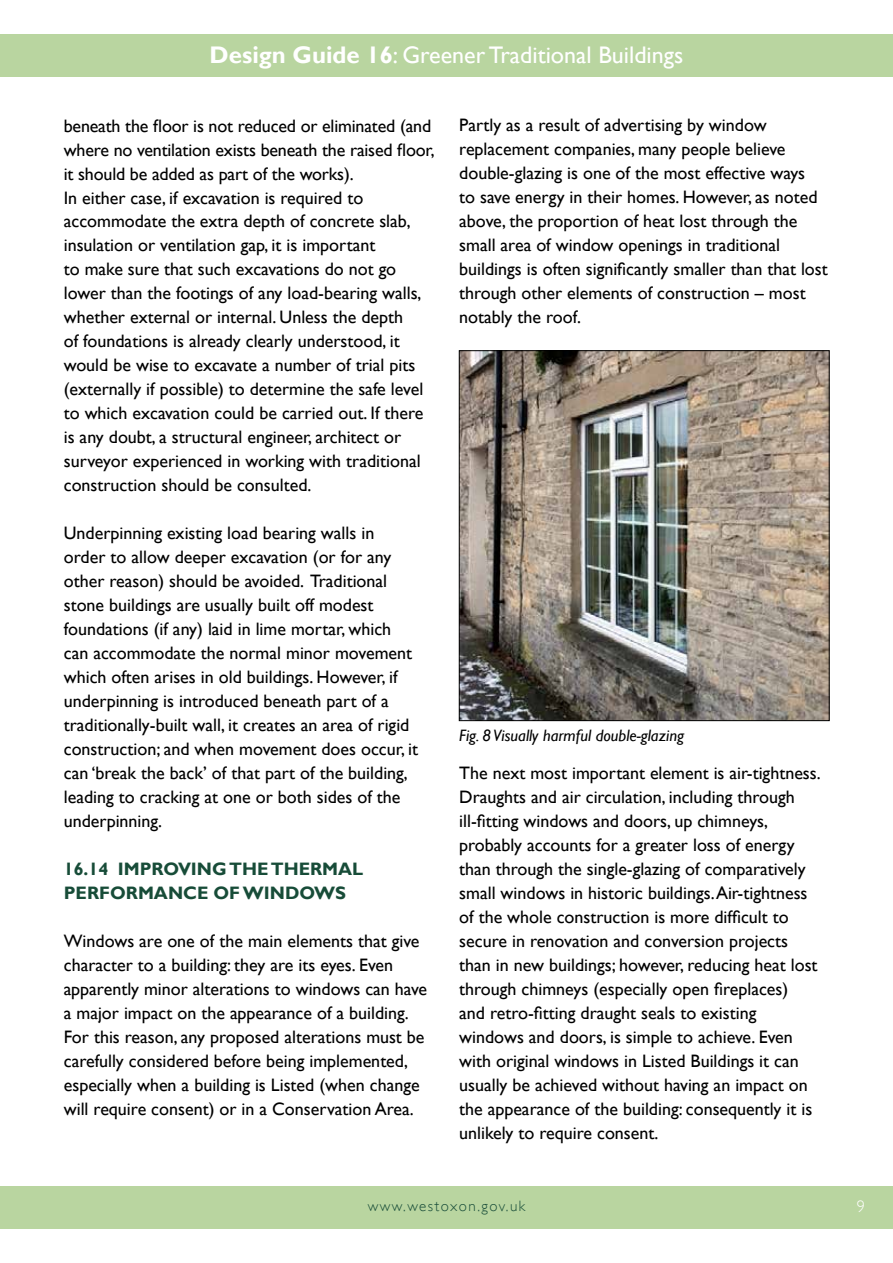
<style>
.page{position:relative;width:893px;height:1263px;background:#fff}
.page>*{position:absolute;margin:0;border:0;box-sizing:border-box;transform-origin:0 0}
.t1{font:24px "Gill Sans";color:#fff}
.t2{font:18px/24px "Gill Sans";color:#000}
.t3{font:700 18px/24px "Gill Sans";color:#174c38}
.t4{font:italic 16.5px "Gill Sans";color:#000}
.t5{font:300 16.5px "Gill Sans";color:#fff}
.t6{font:300 15px "Gill Sans";letter-spacing:.1em;color:#174c38}
.s1{font-weight:700}
</style>
<div class="page">
<div style="left:0;top:1186px;width:893px;height:43px;background:#b9d5a0"></div>
<div style="left:0;top:34px;width:893px;height:43px;background:#b9d5a0"></div>
<img style="left:461px;top:352px;width:367px;height:367px">
<div style="left:459px;top:350px;width:371px;height:371px;border:1px solid #000"></div>
<h1 class="t1" style="left:210px;top:41px;width:475px"><span class="s1">Design Guide 16</span>: Greener Traditional Buildings</h1>
<p class="t2" style="left:64px;top:114px;width:372px">beneath the floor is not reduced or eliminated (and where no ventilation exists beneath the raised floor, it should be added as part of the works).<br>In either case, if excavation is required to accommodate the extra depth of concrete slab, insulation or ventilation gap, it is important<br>to make sure that such excavations do not go lower than the footings of any load-bearing walls, whether external or internal. Unless the depth<br>of foundations is already clearly understood, it would be wise to excavate a number of trial pits (externally if possible) to determine the safe level to which excavation could be carried out. If there is any doubt, a structural engineer, architect or surveyor experienced in working with traditional construction should be consulted.</p>
<p class="t2" style="left:64px;top:522px;width:356px">Underpinning existing load bearing walls in order to allow deeper excavation (or for any other reason) should be avoided. Traditional stone buildings are usually built off modest foundations (if any) laid in lime mortar, which can accommodate the normal minor movement which often arises in old buildings. However, if underpinning is introduced beneath part of a traditionally-built wall, it creates an area of rigid construction; and when movement does occur, it can ‘break the back’ of that part of the building, leading to cracking at one or both sides of the underpinning.</p>
<p class="t3" style="left:64px;top:858px;width:301px">16.14 IMPROVING THE THERMAL<br>PERFORMANCE OF WINDOWS</p>
<p class="t2" style="left:64px;top:930px;width:365px">Windows are one of the main elements that give character to a building: they are its eyes. Even apparently minor alterations to windows can have a major impact on the appearance of a building.<br>For this reason, any proposed alterations must be carefully considered before being implemented, especially when a building is Listed (when change will require consent) or in a Conservation Area.</p>
<p class="t2" style="left:459px;top:114px;width:370px">Partly as a result of advertising by window replacement companies, many people believe double-glazing is one of the most effective ways<br>to save energy in their homes. However, as noted above, the proportion of heat lost through the small area of window openings in traditional buildings is often significantly smaller than that lost through other elements of construction – most notably the roof.</p>
<p class="t4" style="left:459px;top:725px;width:226px">Fig. 8 Visually harmful double-glazing</p>
<p class="t2" style="left:459px;top:762px;width:363px">The next most important element is air-tightness.<br>Draughts and air circulation, including through ill-fitting windows and doors, up chimneys, probably accounts for a greater loss of energy than through the single-glazing of comparatively small windows in historic buildings. Air-tightness of the whole construction is more difficult to secure in renovation and conversion projects than in new buildings; however, reducing heat lost through chimneys (especially open fireplaces)<br>and retro-fitting draught seals to existing windows and doors, is simple to achieve. Even with original windows in Listed Buildings it can usually be achieved without having an impact on the appearance of the building: consequently it is unlikely to require consent.</p>
<p class="t6" style="left:368px;top:1197px;width:159px">www.westoxon.gov.uk</p>
<p class="t5" style="left:857px;top:1197px;width:10px">9</p>
</div>
